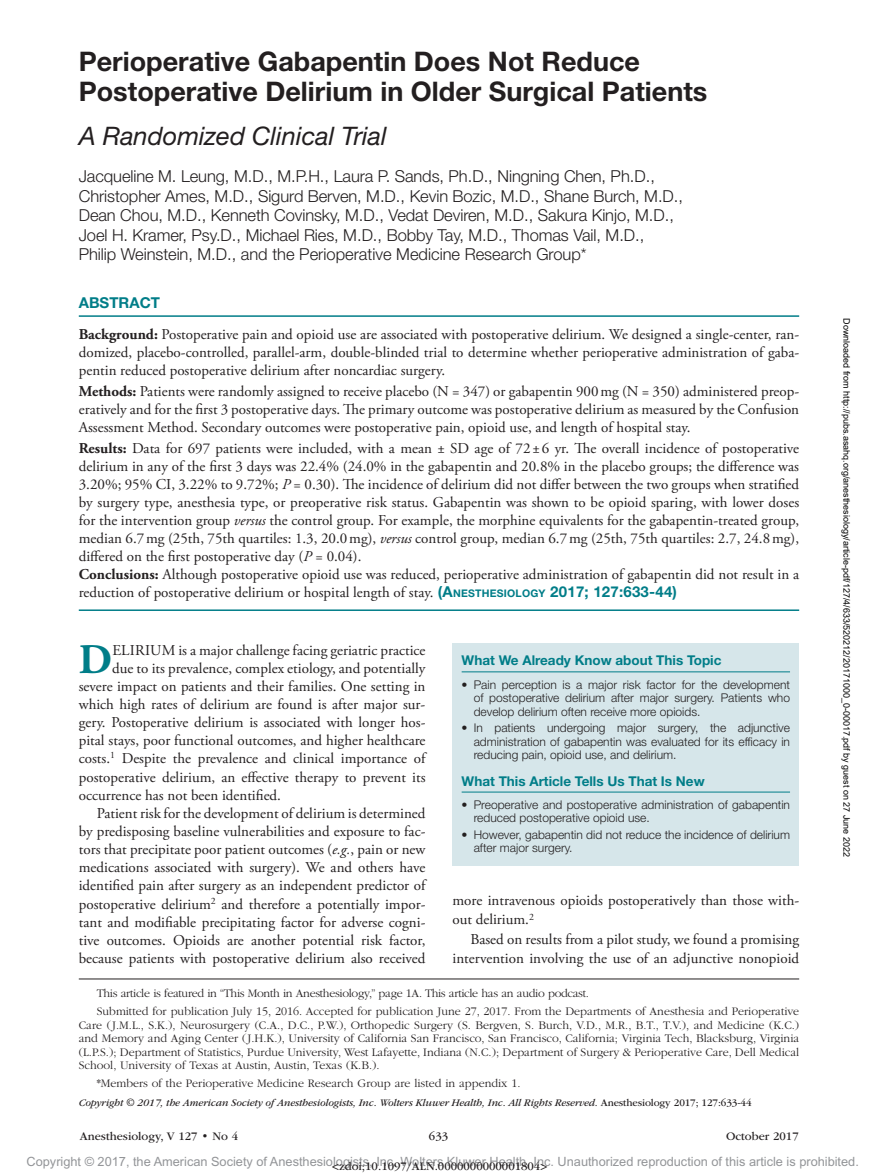
<style>
.page{position:relative;width:878px;height:1175px;background:#fff}
.page>*{position:absolute;margin:0;border:0;box-sizing:border-box;transform-origin:0 0}
.t1{font:700 42.15px "Adobe Garamond Pro";color:#007d88}
.t2{font:700 27px/30px "Helvetica Neue LT Std";color:#231f20}
.t3{font:italic 25.5px "Helvetica Neue LT Std";color:#231f20}
.t4{font:300 16.5px/19.5px "Helvetica Neue LT Std";letter-spacing:-.005em;color:#231f20}
.t5{font:15px/18px "Adobe Garamond Pro";color:#231f20}
.t6{font:700 15px "Helvetica Neue LT Std";color:#007d88}
.t7{font:700 13.5px "Helvetica Neue LT Std";color:#007d88}
.t8{font:12.75px "Arial MT Std";color:#939598}
.t9{font:300 12px/13.5px "ITC Garamond Std";color:#231f20}
.t10{font:300 12px/13.5px "Helvetica Neue LT Std";color:#231f20;text-align:justify}
.t11{font:12px "ITC Garamond Std";color:#231f20}
.t12{font:italic 10.5px "ITC Garamond Std";letter-spacing:-.01em;color:#231f20}
.t13{font:9px "Arial";color:#000}
.s1{font-weight:700}
.s2{font-style:italic}
.s3{font-family:"Helvetica Neue LT Std";font-weight:700;color:#007d88}
.s4{font-family:"Helvetica Neue LT Std";font-weight:700;font-size:10.5px;color:#007d88}
.s5{font-style:normal}
</style>
<div class="page">
<div style="left:452px;top:644px;width:347px;height:222px;background:#d6e6ea"></div>
<hr style="left:461px;top:671px;width:329px;height:1px;background:#007d88">
<hr style="left:461px;top:791px;width:329px;height:1px;background:#007d88">
<hr style="left:79px;top:315px;width:720px;height:2px;background:#007d88">
<hr style="left:79px;top:609px;width:720px;height:2px;background:#007d88">
<hr style="left:79px;top:978px;width:720px;height:1px;background:#231f20">
<h2 class="t2" style="left:79px;top:46px;width:630px">Perioperative Gabapentin Does Not Reduce<br>Postoperative Delirium in Older Surgical Patients</h2>
<h3 class="t3" style="left:79px;top:120px;width:309px">A Randomized Clinical Trial</h3>
<p class="t4" style="left:79px;top:166px;width:605px">Jacqueline M. Leung, M.D., M.P.H., Laura P. Sands, Ph.D., Ningning Chen, Ph.D., Christopher Ames, M.D., Sigurd Berven, M.D., Kevin Bozic, M.D., Shane Burch, M.D., Dean Chou, M.D., Kenneth Covinsky, M.D., Vedat Deviren, M.D., Sakura Kinjo, M.D., Joel H. Kramer, Psy.D., Michael Ries, M.D., Bobby Tay, M.D., Thomas Vail, M.D., Philip Weinstein, M.D., and the Perioperative Medicine Research Group*</p>
<p class="t6" style="left:79px;top:293px;width:83px">ABSTRACT</p>
<p class="t5" style="left:79px;top:326px;width:722px;text-align:justify"><span class="s1">Background:</span> Postoperative pain and opioid use are associated with postoperative delirium. We designed a single-center, ran&shy;domized, placebo-controlled, parallel-arm, double-blinded trial to determine whether perioperative administration of gaba&shy;pentin reduced postoperative delirium after noncardiac surgery.</p>
<p class="t5" style="left:79px;top:383px;width:721px;text-align:justify"><span class="s1">Methods:</span> Patients were randomly assigned to receive placebo (N = 347) or gabapentin 900mg (N = 350) administered preop&shy;eratively and for the first 3 postoperative days. The primary outcome was postoperative delirium as measured by the Confusion Assessment Method. Secondary outcomes were postoperative pain, opioid use, and length of hospital stay.</p>
<p class="t5" style="left:79px;top:440px;width:722px"><span class="s1">Results:</span> Data for 697 patients were included, with a mean ± SD age of 72±6 yr. The overall incidence of postoperative delirium in any of the first 3 days was 22.4% (24.0% in the gabapentin and 20.8% in the placebo groups; the difference was 3.20%; 95% CI, 3.22% to 9.72%; <span class="s2">P</span> = 0.30). The incidence of delirium did not differ between the two groups when stratified by surgery type, anesthesia type, or preoperative risk status. Gabapentin was shown to be opioid sparing, with lower doses for the intervention group <span class="s2">versus</span> the control group. For example, the morphine equivalents for the gabapentin-treated group, median 6.7mg (25th, 75th quartiles: 1.3, 20.0mg), <span class="s2">versus</span> control group, median 6.7mg (25th, 75th quartiles: 2.7, 24.8mg), differed on the first postoperative day (<span class="s2">P</span> = 0.04).<br><span class="s1">Conclusions:</span> Although postoperative opioid use was reduced, perioperative administration of gabapentin did not result in a reduction of postoperative delirium or hospital length of stay. <span class="s3">(A</span><span class="s4">NESTHESIOLOGY</span> <span class="s3">2017; 127:633-44)</span></p>
<h1 class="t1" style="left:79px;top:634px;width:35px">D</h1>
<p class="t5" style="left:112px;top:641px;width:314px">ELIRIUM is a major challenge facing geriatric practice</p>
<p class="t5" style="left:112px;top:659px;width:315px">due to its prevalence, complex etiology, and potentially</p>
<p class="t5" style="left:79px;top:677px;width:348px">severe impact on patients and their families. One setting in</p>
<p class="t5" style="left:79px;top:695px;width:348px">which high rates of delirium are found is after major sur-</p>
<p class="t5" style="left:79px;top:714px;width:348px">gery. Postoperative delirium is associated with longer hos-</p>
<p class="t5" style="left:79px;top:732px;width:348px">pital stays, poor functional outcomes, and higher healthcare</p>
<p class="t5" style="left:79px;top:750px;width:348px">costs.<sup>1</sup> Despite the prevalence and clinical importance of</p>
<p class="t5" style="left:79px;top:768px;width:348px">postoperative delirium, an effective therapy to prevent its</p>
<p class="t5" style="left:79px;top:786px;width:204px">occurrence has not been identified.</p>
<p class="t5" style="left:97px;top:804px;width:330px">Patient risk for the development of delirium is determined</p>
<p class="t5" style="left:79px;top:822px;width:348px">by predisposing baseline vulnerabilities and exposure to fac-</p>
<p class="t5" style="left:79px;top:841px;width:348px">tors that precipitate poor patient outcomes (<span class="s2">e.g.</span>, pain or new</p>
<p class="t5" style="left:79px;top:859px;width:348px">medications associated with surgery). We and others have</p>
<p class="t5" style="left:79px;top:877px;width:348px">identified pain after surgery as an independent predictor of</p>
<p class="t5" style="left:79px;top:895px;width:348px">postoperative delirium<sup>2</sup> and therefore a potentially impor-</p>
<p class="t5" style="left:79px;top:913px;width:348px">tant and modifiable precipitating factor for adverse cogni-</p>
<p class="t5" style="left:79px;top:931px;width:348px">tive outcomes. Opioids are another potential risk factor,</p>
<p class="t5" style="left:79px;top:949px;width:348px">because patients with postoperative delirium also received</p>
<p class="t7" style="left:461px;top:652px;width:261px">What We Already Know about This Topic</p>
<p class="t10" style="left:473px;top:677px;width:318px;text-indent:-12px">• Pain perception is a major risk factor for the development of postoperative delirium after major surgery. Patients who develop delirium often receive more opioids.</p>
<p class="t10" style="left:473px;top:721px;width:318px;text-indent:-12px">• In patients undergoing major surgery, the adjunctive administration of gabapentin was evaluated for its efficacy in reducing pain, opioid use, and delirium.</p>
<p class="t7" style="left:461px;top:772px;width:244px">What This Article Tells Us That Is New</p>
<p class="t10" style="left:473px;top:797px;width:318px;text-indent:-12px">• Preoperative and postoperative administration of gabapentin reduced postoperative opioid use.</p>
<p class="t10" style="left:473px;top:827px;width:318px;text-indent:-12px">• However, gabapentin did not reduce the incidence of delirium after major surgery.</p>
<p class="t5" style="left:452px;top:891px;width:348px;line-height:19.2px">more intravenous opioids postoperatively than those with&shy;out delirium.<sup>2</sup></p>
<p class="t5" style="left:452px;top:929px;width:348px;line-height:19.2px;text-align:right">Based on results from a pilot study, we found a promising intervention involving the use of an adjunctive nonopioid</p>
<p class="t9" style="left:97px;top:984px;width:704px;line-height:18px">This article is featured in “This Month in Anesthesiology,” page 1A. This article has an audio podcast.<br>Submitted for publication July 15, 2016. Accepted for publication June 27, 2017. From the Departments of Anesthesia and Perioperative</p>
<p class="t9" style="left:79px;top:1018px;width:722px;text-align:justify">Care (J.M.L., S.K.), Neurosurgery (C.A., D.C., P.W.), Orthopedic Surgery (S. Bergven, S. Burch, V.D., M.R., B.T., T.V.), and Medicine (K.C.) and Memory and Aging Center (J.H.K.), University of California San Francisco, San Francisco, California; Virginia Tech, Blacksburg, Virginia (L.P.S.); Department of Statistics, Purdue University, West Lafayette, Indiana (N.C.); Department of Surgery &amp; Perioperative Care, Dell Medical School, University of Texas at Austin, Austin, Texas (K.B.).</p>
<p class="t9" style="left:97px;top:1077px;width:425px">*Members of the Perioperative Medicine Research Group are listed in appendix 1.</p>
<p class="t12" style="left:79px;top:1096px;width:674px">Copyright © 2017, the American Society of Anesthesiologists, Inc. Wolters Kluwer Health, Inc. All Rights Reserved. <span class="s5">Anesthesiology 2017; 127:633-44</span></p>
<p class="t11" style="left:80px;top:1130px;width:160px">Anesthesiology, V 127 • No 4</p>
<p class="t11" style="left:429px;top:1130px;width:21px">633</p>
<p class="t11" style="left:726px;top:1130px;width:74px">October 2017</p>
<p class="t13" style="left:850px;top:318px;width:540px;rotate:90deg">Downloaded from http://pubs.asahq.org/anesthesiology/article-pdf/127/4/633/520212/20171000_0-00017.pdf by guest on 27 June 2022</p>
<p class="t8" style="left:27px;top:1154px;width:833px">Copyright © 2017, the American Society of Anesthesiologists, Inc. Wolters Kluwer Health, Inc. Unauthorized reproduction of this article is prohibited.</p>
<p class="t11" style="left:332px;top:1159px;width:216px">&lt;zdoi;10.1097/ALN.0000000000001804&gt;</p>
</div>
